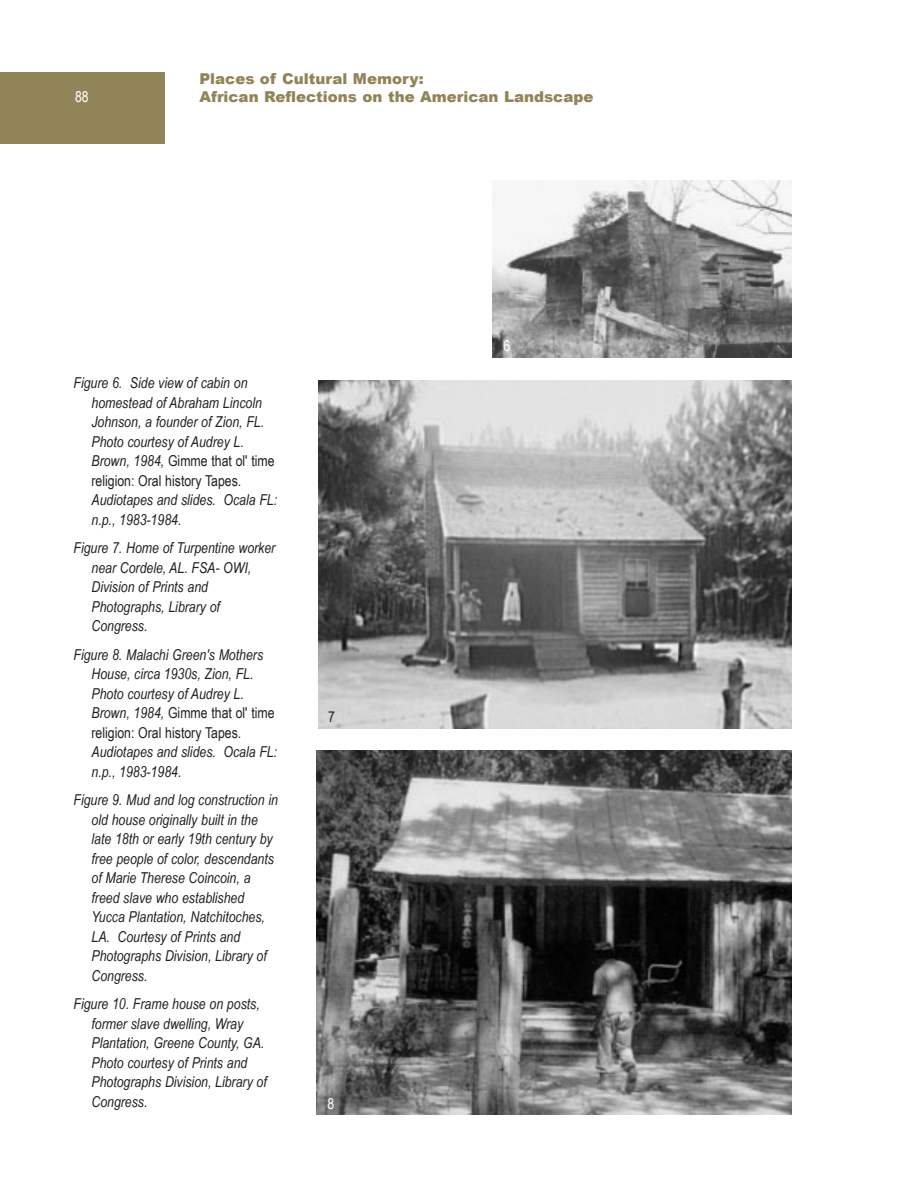
<style>
.page{position:relative;width:918px;height:1188px;background:#fff}
.page>*{position:absolute;margin:0;border:0;box-sizing:border-box;transform-origin:0 0}
.t1{font:italic 15px/19.5px "Arial Narrow";color:#231f20}
.t2{font:900 15px/18px "Arial";color:#918458}
.t3{font:15px "Arial Narrow";color:#fff}
.t4{font:15px "Arial Narrow";color:#231f20}
.s1{font-style:normal}
</style>
<div class="page">
<div style="left:0;top:72px;width:165px;height:72px;background:#918458"></div>
<img style="left:318px;top:380px;width:474px;height:349px">
<img style="left:317px;top:751px;width:475px;height:363px">
<img style="left:493px;top:180px;width:299px;height:178px">
<p class="t3" style="left:75px;top:88px;width:15px">88</p>
<p class="t2" style="left:200px;top:69px;width:395px">Places of Cultural Memory:<br>African Reflections on the American Landscape</p>
<p class="t3" style="left:504px;top:337px;width:8px">6</p>
<p class="t1" style="left:92px;top:373px;width:185px;text-indent:-18px">Figure 6. Side view of cabin on homestead of Abraham Lincoln<br>Johnson, a founder of Zion, FL.<br>Photo courtesy of Audrey L.<br>Brown, 1984, <span class="s1">Gimme that ol' time religion: Oral history Tapes.</span></p>
<p class="t1" style="left:92px;top:490px;width:187px">Audiotapes and slides. Ocala FL: n.p., 1983-1984.</p>
<p class="t1" style="left:92px;top:538px;width:185px;text-indent:-18px">Figure 7. Home of Turpentine worker near Cordele, AL. FSA- OWI,<br>Division of Prints and<br>Photographs, Library of<br>Congress.</p>
<p class="t1" style="left:92px;top:644px;width:185px;text-indent:-18px">Figure 8. Malachi Green's Mothers<br>House, circa 1930s, Zion, FL.<br>Photo courtesy of Audrey L.<br>Brown, 1984, <span class="s1">Gimme that ol' time religion: Oral history Tapes.</span></p>
<p class="t1" style="left:92px;top:742px;width:187px">Audiotapes and slides. Ocala FL: n.p., 1983-1984.</p>
<p class="t1" style="left:92px;top:790px;width:188px;text-indent:-18px">Figure 9. Mud and log construction in old house originally built in the late 18th or early 19th century by free people of color, descendants of Marie Therese Coincoin, a freed slave who established<br>Yucca Plantation, Natchitoches,<br>LA. Courtesy of Prints and<br>Photographs Division, Library of<br>Congress.</p>
<p class="t1" style="left:92px;top:994px;width:177px;text-indent:-18px">Figure 10. Frame house on posts, former slave dwelling, Wray<br>Plantation, Greene County, GA.<br>Photo courtesy of Prints and<br>Photographs Division, Library of<br>Congress.</p>
<p class="t4" style="left:328px;top:708px;width:8px">7</p>
<p class="t3" style="left:327px;top:1095px;width:8px">8</p>
</div>
